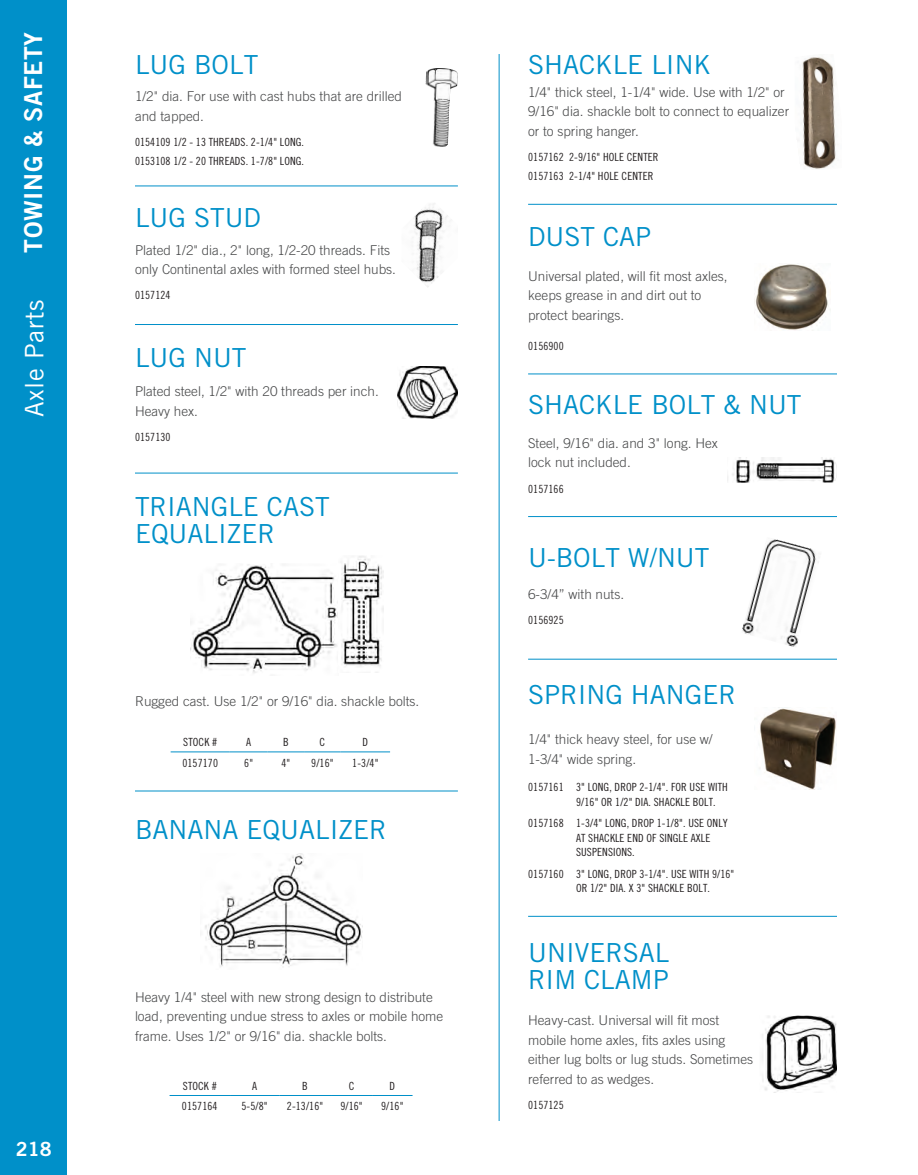
<style>
.page{position:relative;width:918px;height:1175px;background:#fff}
.page>*{position:absolute;margin:0;border:0;box-sizing:border-box;transform-origin:0 0}
.headline{font:26.25px/27px "Trade Gothic";color:#0090c9}
.t1{font:25.5px "Trade Gothic";letter-spacing:.025em;color:#fff}
.t2{font:24.75px "Trade Gothic Bold Two";letter-spacing:.025em;color:#fff}
.t3{font:19.5px "Trade Gothic Bold Two";color:#fff}
.body_copy{font:300 13.5px/19.5px "Trade Gothic";color:#464748}
.Part___s{font:11.25px/14.2px "Trade Gothic Cond Eighteen";letter-spacing:.01em;color:#231f20}
.body_copy-2{font:11.25px/14.2px "Trade Gothic Cond Eighteen";letter-spacing:.01em;color:#231f20}
</style>
<div class="page">
<div style="left:0;top:0;width:68px;height:1174px;background:#0090c9"></div>
<img style="left:426px;top:68px;width:23px;height:79px">
<img style="left:762px;top:1015px;width:75px;height:77px">
<img style="left:398px;top:366px;width:60px;height:52px">
<img style="left:727px;top:458px;width:110px;height:24px">
<img style="left:742px;top:539px;width:77px;height:108px">
<img style="left:759px;top:707px;width:78px;height:82px">
<img style="left:191px;top:564px;width:147px;height:109px">
<img style="left:341px;top:556px;width:42px;height:111px">
<hr style="left:171px;top:751px;width:59px;height:1px;background:#0090c9">
<hr style="left:230px;top:751px;width:38px;height:1px;background:#0090c9">
<hr style="left:268px;top:751px;width:36px;height:1px;background:#0090c9">
<hr style="left:304px;top:751px;width:37px;height:1px;background:#0090c9">
<hr style="left:341px;top:751px;width:49px;height:1px;background:#0090c9">
<img style="left:205px;top:853px;width:158px;height:114px">
<hr style="left:170px;top:1095px;width:60px;height:1px;background:#0090c9">
<hr style="left:230px;top:1095px;width:49px;height:1px;background:#0090c9">
<hr style="left:279px;top:1095px;width:52px;height:1px;background:#0090c9">
<hr style="left:331px;top:1095px;width:41px;height:1px;background:#0090c9">
<hr style="left:372px;top:1095px;width:41px;height:1px;background:#0090c9">
<img style="left:414px;top:203px;width:34px;height:84px">
<img style="left:802px;top:57px;width:34px;height:112px">
<img style="left:755px;top:264px;width:76px;height:66px">
<hr style="left:499px;top:54px;width:1px;height:1066px;background:#0090c9">
<hr style="left:135px;top:185px;width:323px;height:1px;background:#0090c9">
<hr style="left:528px;top:204px;width:309px;height:1px;background:#0090c9">
<hr style="left:528px;top:373px;width:309px;height:1px;background:#0090c9">
<hr style="left:528px;top:516px;width:309px;height:1px;background:#0090c9">
<hr style="left:528px;top:659px;width:309px;height:1px;background:#0090c9">
<hr style="left:528px;top:916px;width:309px;height:1px;background:#0090c9">
<hr style="left:135px;top:324px;width:323px;height:1px;background:#0090c9">
<hr style="left:135px;top:472px;width:323px;height:1px;background:#0090c9">
<hr style="left:135px;top:790px;width:323px;height:1px;background:#0090c9">
<h3 class="t2" style="left:18px;top:252px;width:222px;rotate:-90deg">TOWING &amp; SAFETY</h3>
<p class="t1" style="left:19px;top:417px;width:118px;rotate:-90deg">Axle Parts</p>
<h3 class="t3" style="left:16px;top:1136px;width:37px">218</h3>
<p class="headline" style="left:135px;top:51px;width:125px">LUG BOLT</p>
<p class="body_copy" style="left:135px;top:87px;width:269px">1/2" dia. For use with cast hubs that are drilled and tapped.</p>
<p class="Part___s" style="left:135px;top:135px;width:171px">0154109 1/2 - 13 THREADS. 2-1/4" LONG.</p>
<p class="Part___s" style="left:135px;top:154px;width:171px">0153108 1/2 - 20 THREADS. 1-7/8" LONG.</p>
<p class="headline" style="left:135px;top:204px;width:128px">LUG STUD</p>
<p class="body_copy" style="left:135px;top:240px;width:263px">Plated 1/2" dia., 2" long, 1/2-20 threads. Fits only Continental axles with formed steel hubs.</p>
<p class="Part___s" style="left:135px;top:288px;width:37px">0157124</p>
<p class="headline" style="left:135px;top:344px;width:113px">LUG NUT</p>
<p class="body_copy" style="left:135px;top:381px;width:245px">Plated steel, 1/2" with 20 threads per inch.<br>Heavy hex.</p>
<p class="Part___s" style="left:135px;top:429px;width:37px">0157130</p>
<p class="headline" style="left:135px;top:493px;width:196px">TRIANGLE CAST<br>EQUALIZER</p>
<p class="body_copy" style="left:135px;top:691px;width:286px">Rugged cast. Use 1/2" or 9/16" dia. shackle bolts.</p>
<p class="Part___s" style="left:183px;top:734px;width:35px">STOCK #</p>
<p class="Part___s" style="left:246px;top:734px;width:6px">A</p>
<p class="Part___s" style="left:283px;top:734px;width:7px">B</p>
<p class="Part___s" style="left:320px;top:734px;width:7px">C</p>
<p class="Part___s" style="left:363px;top:734px;width:7px">D</p>
<p class="Part___s" style="left:182px;top:755px;width:37px">0157170</p>
<p class="body_copy-2" style="left:244px;top:755px;width:10px">6"</p>
<p class="body_copy-2" style="left:281px;top:755px;width:10px">4"</p>
<p class="body_copy-2" style="left:311px;top:755px;width:24px">9/16"</p>
<p class="body_copy-2" style="left:352px;top:755px;width:28px">1-3/4"</p>
<p class="headline" style="left:135px;top:816px;width:253px">BANANA EQUALIZER</p>
<p class="body_copy" style="left:135px;top:987px;width:310px">Heavy 1/4" steel with new strong design to distribute load, preventing undue stress to axles or mobile home frame. Uses 1/2" or 9/16" dia. shackle bolts.</p>
<p class="Part___s" style="left:183px;top:1078px;width:35px">STOCK #</p>
<p class="Part___s" style="left:252px;top:1078px;width:6px">A</p>
<p class="Part___s" style="left:302px;top:1078px;width:7px">B</p>
<p class="Part___s" style="left:349px;top:1078px;width:7px">C</p>
<p class="Part___s" style="left:389px;top:1078px;width:7px">D</p>
<p class="Part___s" style="left:182px;top:1099px;width:37px">0157164</p>
<p class="body_copy-2" style="left:242px;top:1099px;width:28px">5-5/8"</p>
<p class="body_copy-2" style="left:287px;top:1099px;width:38px">2-13/16"</p>
<p class="body_copy-2" style="left:340px;top:1099px;width:24px">9/16"</p>
<p class="body_copy-2" style="left:381px;top:1099px;width:24px">9/16"</p>
<p class="headline" style="left:528px;top:51px;width:185px">SHACKLE LINK</p>
<p class="body_copy" style="left:528px;top:82px;width:263px">1/4" thick steel, 1-1/4" wide. Use with 1/2" or<br>9/16" dia. shackle bolt to connect to equalizer or to spring hanger.</p>
<p class="Part___s" style="left:528px;top:150px;width:132px">0157162 2-9/16" HOLE CENTER</p>
<p class="Part___s" style="left:528px;top:168px;width:127px">0157163 2-1/4" HOLE CENTER</p>
<p class="headline" style="left:528px;top:223px;width:125px">DUST CAP</p>
<p class="body_copy" style="left:528px;top:266px;width:201px">Universal plated, will fit most axles, keeps grease in and dirt out to protect bearings.</p>
<p class="Part___s" style="left:528px;top:339px;width:37px">0156900</p>
<p class="headline" style="left:528px;top:391px;width:275px">SHACKLE BOLT &amp; NUT</p>
<p class="body_copy" style="left:528px;top:433px;width:191px">Steel, 9/16" dia. and 3" long. Hex lock nut included.</p>
<p class="Part___s" style="left:528px;top:481px;width:37px">0157166</p>
<p class="headline" style="left:528px;top:543px;width:183px">U-BOLT W/NUT</p>
<p class="body_copy" style="left:528px;top:584px;width:98px">6-3/4” with nuts.</p>
<p class="Part___s" style="left:528px;top:613px;width:37px">0156925</p>
<p class="headline" style="left:528px;top:681px;width:209px">SPRING HANGER</p>
<p class="body_copy" style="left:528px;top:729px;width:186px">1/4" thick heavy steel, for use w/<br>1-3/4" wide spring.</p>
<p class="body_copy-2" style="left:576px;top:780px;width:153px;text-indent:-48px">0157161 3" LONG, DROP 2-1/4". FOR USE WITH<br>9/16" OR 1/2" DIA. SHACKLE BOLT.</p>
<p class="Part___s" style="left:576px;top:816px;width:153px;text-indent:-48px">0157168 1-3/4" LONG, DROP 1-1/8". USE ONLY<br>AT SHACKLE END OF SINGLE AXLE<br>SUSPENSIONS.</p>
<p class="Part___s" style="left:576px;top:866px;width:160px;text-indent:-48px">0157160 3" LONG, DROP 3-1/4". USE WITH 9/16"<br>OR 1/2" DIA. X 3" SHACKLE BOLT.</p>
<p class="headline" style="left:528px;top:938px;width:143px">UNIVERSAL<br>RIM CLAMP</p>
<p class="body_copy" style="left:528px;top:1010px;width:227px">Heavy-cast. Universal will fit most mobile home axles, fits axles using either lug bolts or lug studs. Sometimes referred to as wedges.</p>
<p class="Part___s" style="left:528px;top:1097px;width:37px">0157125</p>
</div>
